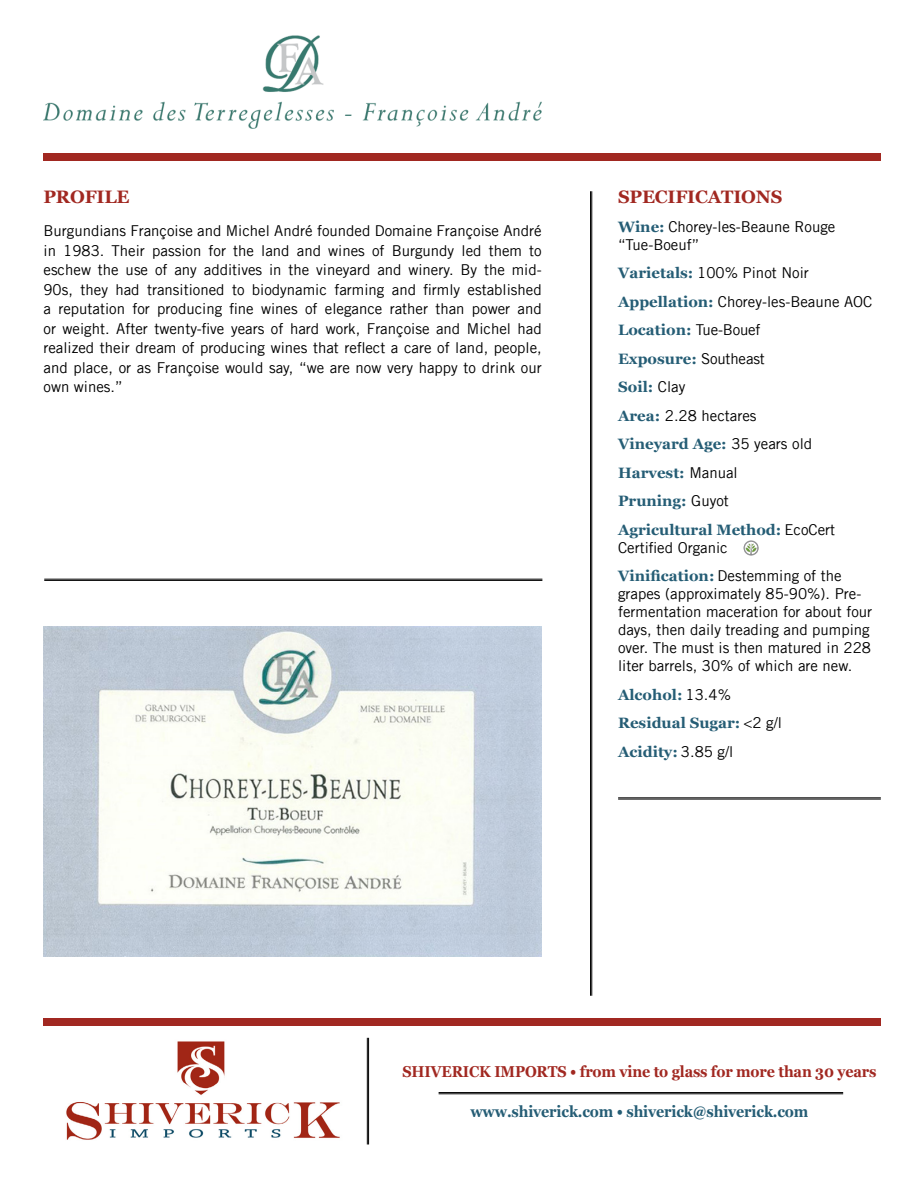
<style>
.page{position:relative;width:918px;height:1188px;background:#fff}
.page>*{position:absolute;margin:0;border:0;box-sizing:border-box;transform-origin:0 0}
.t1{font:700 18px "Georgia";letter-spacing:-.01em;color:#a12821}
.t2{font:700 15.75px "Georgia";letter-spacing:-.01em;color:#a12821;scale:.91 1}
.t3{font:700 15.75px "Georgia";letter-spacing:-.01em;color:#255d75;scale:.91 1}
.t4{font:15px/19.5px "Trade Gothic LT";color:#000}
.t5{font:700 15px/28.5px "Georgia";color:#255d75}
.s1{font-family:"Georgia";font-weight:700;color:#255d75}
.s2{font-family:"Trade Gothic LT";font-weight:400;color:#000}
</style>
<div class="page">
<img style="left:44px;top:35px;width:498px;height:93px">
<img style="left:44px;top:626px;width:498px;height:330px">
<img style="left:743px;top:540px;width:16px;height:16px">
<hr style="left:618px;top:798px;width:263px;height:1px;background:#000">
<hr style="left:618px;top:799px;width:263px;height:1px;background:#000">
<hr style="left:439px;top:1092px;width:404px;height:1px;background:#000">
<hr style="left:439px;top:1094px;width:404px;height:1px;background:#000">
<div style="left:44px;top:153px;width:837px;height:7px;background:#a12821"></div>
<hr style="left:44px;top:579px;width:498px;height:1px;background:#000">
<hr style="left:44px;top:580px;width:498px;height:1px;background:#000">
<div style="left:44px;top:1018px;width:837px;height:7px;background:#a12821"></div>
<img style="left:66px;top:1041px;width:274px;height:99px">
<hr style="left:590px;top:191px;width:1px;height:805px;background:#000">
<hr style="left:592px;top:191px;width:1px;height:805px;background:#000">
<hr style="left:367px;top:1038px;width:1px;height:106px;background:#000">
<hr style="left:368px;top:1038px;width:1px;height:106px;background:#000">
<p class="t1" style="left:44px;top:184px;width:88px">PROFILE</p>
<p class="t4" style="left:44px;top:221px;width:500px;text-align:justify">Burgundians Françoise and Michel André founded Domaine Françoise André in 1983. Their passion for the land and wines of Burgundy led them to eschew the use of any additives in the vineyard and winery. By the mid-90s, they had transitioned to biodynamic farming and firmly established a reputation for producing fine wines of elegance rather than power and or weight. After twenty-five years of hard work, Françoise and Michel had realized their dream of producing wines that reflect a care of land, people, and place, or as Françoise would say, “we are now very happy to drink our own wines.”</p>
<p class="t1" style="left:618px;top:184px;width:166px">SPECIFICATIONS</p>
<p class="t4" style="left:618px;top:217px;width:219px;line-height:18px"><span class="s1">Wine:</span> Chorey-les-Beaune Rouge “Tue-Boeuf”</p>
<p class="t4" style="left:618px;top:259px;width:256px;line-height:28.5px"><span class="s1">Varietals:</span> 100% Pinot Noir<br><span class="s1">Appellation:</span> Chorey-les-Beaune AOC</p>
<p class="t5" style="left:618px;top:315px;width:148px">Location: <span class="s2">Tue-Bouef<br></span>Exposure: <span class="s2">Southeast<br></span>Soil: <span class="s2">Clay</span></p>
<p class="t4" style="left:618px;top:406px;width:140px"><span class="s1">Area:</span> 2.28 hectares</p>
<p class="t5" style="left:618px;top:429px;width:219px">Vineyard Age: <span class="s2">35 years old<br></span>Harvest: <span class="s2">Manual<br></span>Pruning: <span class="s2">Guyot<br></span>Agricultural Method: <span class="s2">EcoCert</span></p>
<p class="t4" style="left:618px;top:533px;width:225px;line-height:28.5px">Certified Organic<br><span class="s1">Vinification:</span> Destemming of the</p>
<p class="t4" style="left:618px;top:585px;width:256px;line-height:18px">grapes (approximately 85-90%). Pre&shy;fermentation maceration for about four days, then daily treading and pumping over. The must is then matured in 228 liter barrels, 30% of which are new.</p>
<p class="t5" style="left:618px;top:680px;width:165px">Alcohol: <span class="s2">13.4%<br></span>Residual Sugar: <span class="s2">&lt;2 g/l<br></span>Acidity: <span class="s2">3.85 g/l</span></p>
<p class="t2" style="left:402px;top:1060px;width:523px">SHIVERICK IMPORTS • from vine to glass for more than 30 years</p>
<p class="t3" style="left:470px;top:1100px;width:373px">www.shiverick.com • shiverick@shiverick.com</p>
</div>
